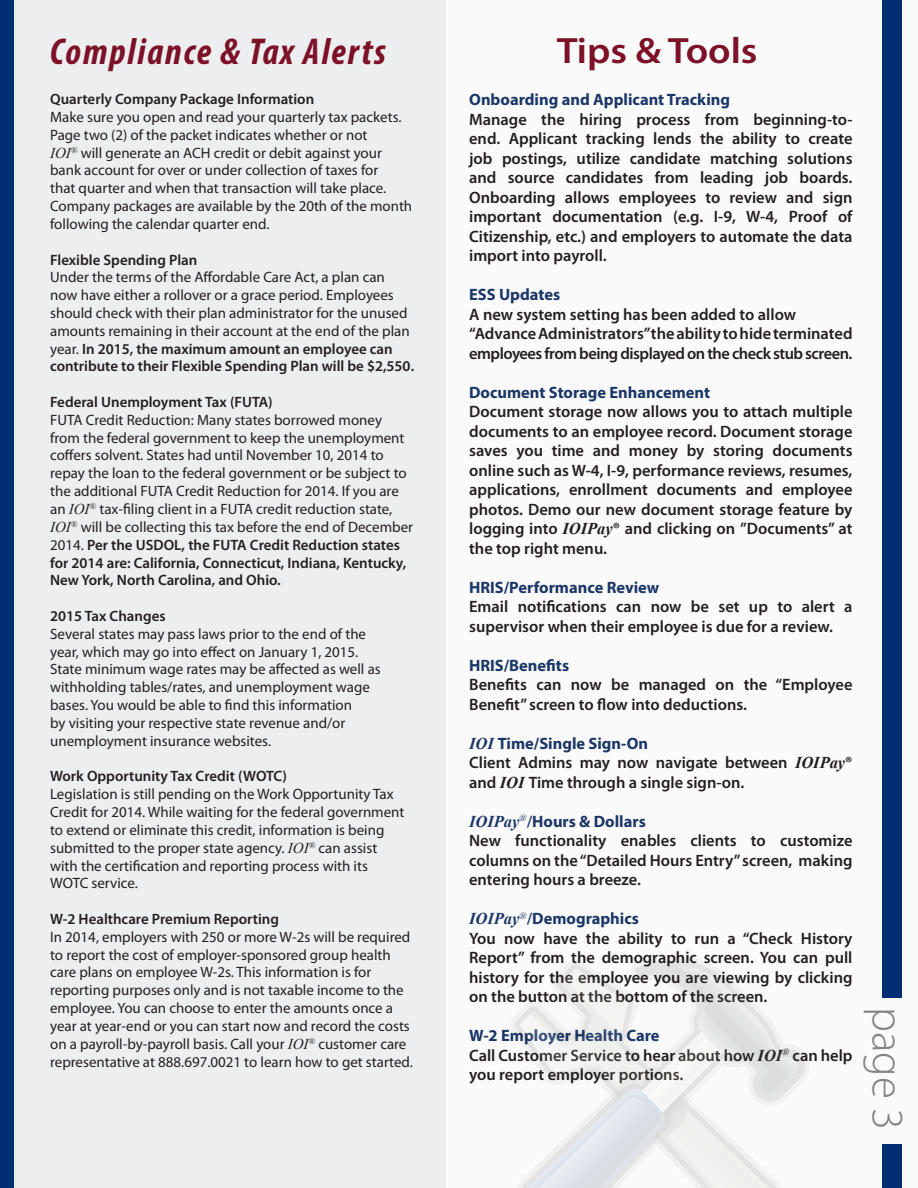
<style>
.page{position:relative;width:918px;height:1188px;background:#fff}
.page>*{position:absolute;margin:0;border:0;box-sizing:border-box;transform-origin:0 0}
.t1{font:300 45px "Myriad Pro";color:#838386}
.t2{font:italic 700 condensed 37.5px "Myriad Pro";letter-spacing:.05em;color:#7c1128}
.t3{font:600 36.75px "Myriad Pro";color:#7c1128;scale:1.09 1}
.t4{font:600 16.5px/19.5px "Myriad Pro";color:#231f20}
.t5{font:15px/17.9px "Myriad Pro";color:#231f20}
.s1{font-weight:600}
.s2{font-family:"Times New Roman";font-style:italic}
.s3{font-weight:700;color:#1b3767}
.s4{font-family:"Times New Roman";font-weight:700;font-style:italic}
.s5{font-family:"Times New Roman";font-weight:700;font-style:italic;color:#1b3767}
.s6{color:#1b3767}
</style>
<div class="page">
<div style="left:0;top:0;width:14px;height:1188px;background:#002f73"></div>
<div style="left:15px;top:0;width:903px;height:1188px;background:#edeeef"></div>
<div style="left:446px;top:0;width:472px;height:1188px;background:#fafafa"></div>
<div style="left:883px;top:0;width:19px;height:998px;background:#002f73"></div>
<div style="left:883px;top:1144px;width:19px;height:44px;background:#002f73"></div>
<img style="left:511px;top:956px;width:298px;height:232px">
<p class="t2" style="left:50px;top:28px;width:338px">Compliance &amp; Tax Alerts</p>
<p class="t5" style="left:50px;top:90px;width:364px"><span class="s1">Quarterly Company Package Information<br></span>Make sure you open and read your quarterly tax packets.<br>Page two (2) of the packet indicates whether or not<br><span class="s2">IOI</span><sup>®</sup> will generate an ACH credit or debit against your bank account for over or under collection of taxes for<br>that quarter and when that transaction will take place.<br>Company packages are available by the 20th of the month following the calendar quarter end.</p>
<p class="t5" style="left:50px;top:251px;width:366px"><span class="s1">Flexible Spending Plan<br></span>Under the terms of the Affordable Care Act, a plan can now have either a rollover or a grace period. Employees should check with their plan administrator for the unused amounts remaining in their account at the end of the plan year. <span class="s1">In 2015, the maximum amount an employee can contribute to their Flexible Spending Plan will be $2,550.</span></p>
<p class="t5" style="left:50px;top:393px;width:364px"><span class="s1">Federal Unemployment Tax (FUTA)<br></span>FUTA Credit Reduction: Many states borrowed money from the federal government to keep the unemployment coffers solvent. States had until November 10, 2014 to repay the loan to the federal government or be subject to the additional FUTA Credit Reduction for 2014. If you are an <span class="s2">IOI</span><sup>®</sup> tax-filing client in a FUTA credit reduction state, <span class="s2">IOI</span><sup>®</sup> will be collecting this tax before the end of December 2014. <span class="s1">Per the USDOL, the FUTA Credit Reduction states for 2014 are: California, Connecticut, Indiana, Kentucky, New York, North Carolina, and Ohio.</span></p>
<p class="t5" style="left:50px;top:607px;width:332px"><span class="s1">2015 Tax Changes<br></span>Several states may pass laws prior to the end of the year, which may go into effect on January 1, 2015.<br>State minimum wage rates may be affected as well as withholding tables/rates, and unemployment wage bases. You would be able to find this information<br>by visiting your respective state revenue and/or unemployment insurance websites.</p>
<p class="t5" style="left:50px;top:768px;width:356px"><span class="s1">Work Opportunity Tax Credit (WOTC)<br></span>Legislation is still pending on the Work Opportunity Tax Credit for 2014. While waiting for the federal government to extend or eliminate this credit, information is being submitted to the proper state agency. <span class="s2">IOI</span><sup>®</sup> can assist with the certification and reporting process with its WOTC service.</p>
<p class="t5" style="left:50px;top:910px;width:364px"><span class="s1">W-2 Healthcare Premium Reporting<br></span>In 2014, employers with 250 or more W-2s will be required to report the cost of employer-sponsored group health care plans on employee W-2s. This information is for reporting purposes only and is not taxable income to the employee. You can choose to enter the amounts once a year at year-end or you can start now and record the costs on a payroll-by-payroll basis. Call your <span class="s2">IOI</span><sup>®</sup> customer care representative at 888.697.0021 to learn how to get started.</p>
<p class="t3" style="left:557px;top:31px;width:186px">Tips &amp; Tools</p>
<p class="t4" style="left:469px;top:90px;width:385px"><span class="s3">Onboarding and Applicant Tracking<br></span>Manage the hiring process from beginning-to&shy;end. Applicant tracking lends the ability to create job postings, utilize candidate matching solutions and source candidates from leading job boards.<br>Onboarding allows employees to review and sign important documentation (e.g. I-9, W-4, Proof of Citizenship, etc.) and employers to automate the data import into payroll.</p>
<p class="t4" style="left:469px;top:285px;width:385px"><span class="s3">ESS Updates<br></span>A new system setting has been added to allow “Advance Administrators” the ability to hide terminated employees from being displayed on the check stub screen.</p>
<p class="t4" style="left:469px;top:383px;width:385px"><span class="s3">Document Storage Enhancement<br></span>Document storage now allows you to attach multiple documents to an employee record. Document storage saves you time and money by storing documents online such as W-4, I-9, performance reviews, resumes, applications, enrollment documents and employee photos. Demo our new document storage feature by logging into <span class="s4">IOIPay</span>® and clicking on ”Documents” at the top right menu.</p>
<p class="t4" style="left:469px;top:578px;width:385px"><span class="s3">HRIS/Performance Review<br></span>Email notifications can now be set up to alert a supervisor when their employee is due for a review.</p>
<p class="t4" style="left:469px;top:656px;width:385px"><span class="s3">HRIS/Benefits<br></span>Benefits can now be managed on the “Employee<br>Benefit” screen to flow into deductions.</p>
<p class="t4" style="left:469px;top:734px;width:385px"><span class="s5">IOI</span> <span class="s3">Time/Single Sign-On<br></span>Client Admins may now navigate between <span class="s4">IOIPay</span>® and <span class="s4">IOI</span> Time through a single sign-on.</p>
<p class="t4" style="left:469px;top:812px;width:385px"><span class="s5">IOIPay</span><sup>®</sup><span class="s6">/</span><span class="s3">Hours &amp; Dollars<br></span>New functionality enables clients to customize columns on the “Detailed Hours Entry” screen, making entering hours a breeze.</p>
<p class="t4" style="left:469px;top:909px;width:385px"><span class="s5">IOIPay</span><sup>®</sup><span class="s6">/</span><span class="s3">Demographics<br></span>You now have the ability to run a “Check History Report” from the demographic screen. You can pull history for the employee you are viewing by clicking on the button at the bottom of the screen.</p>
<p class="t4" style="left:469px;top:1026px;width:385px"><span class="s3">W-2 Employer Health Care<br></span>Call Customer Service to hear about how <span class="s4">IOI</span><sup>®</sup> can help you report employer portions.</p>
<p class="t1" style="left:913px;top:1007px;width:125px;rotate:90deg">page 3</p>
</div>
